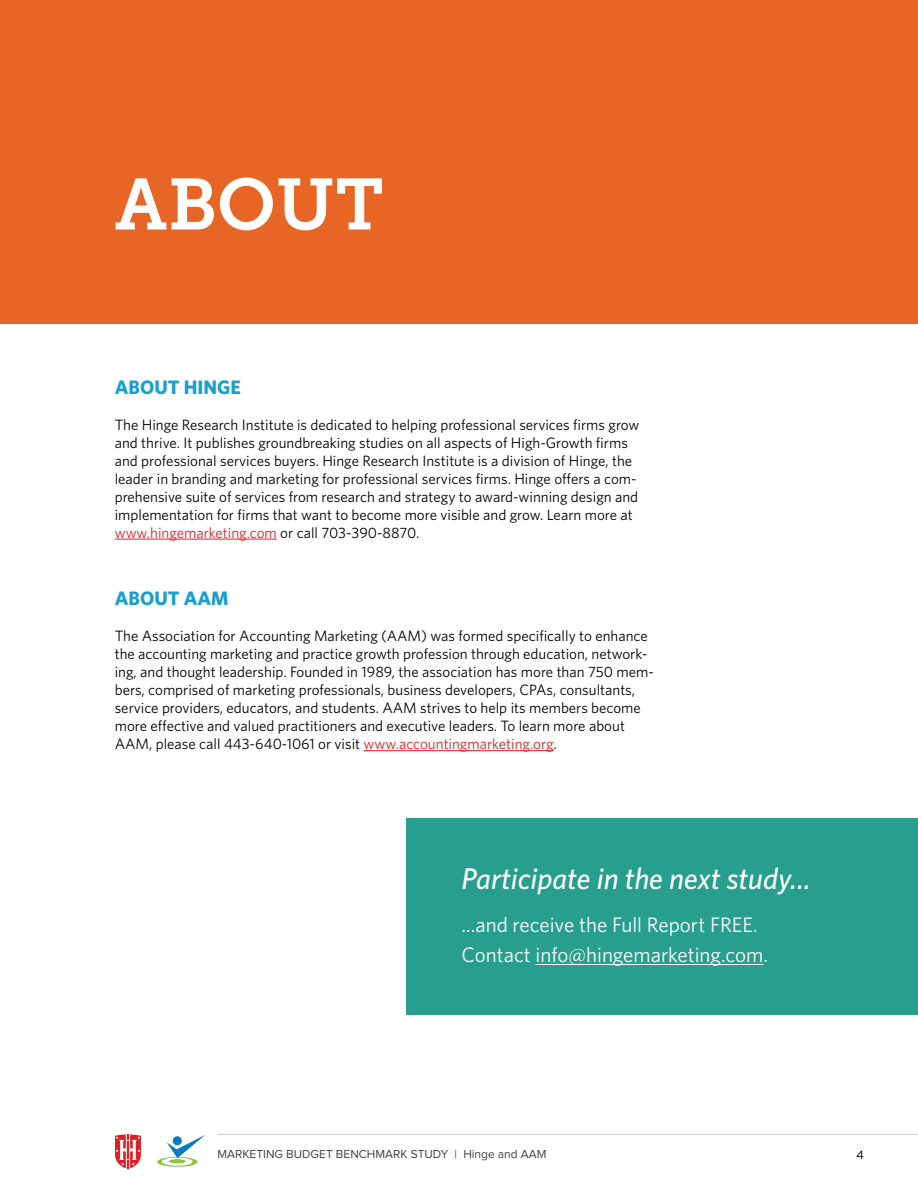
<style>
.page{position:relative;width:918px;height:1188px;background:#fff}
.page>*{position:absolute;margin:0;border:0;box-sizing:border-box;transform-origin:0 0}
.t1{font:72px "Museo Slab 700";letter-spacing:.005em;color:#fff}
.t2{font:italic 500 30px "Whitney";color:#fff}
.t3{font:21px/30px "Whitney";color:#fff}
.t4{font:700 19.5px "Whitney";color:#1b9fcf}
.t5{font:15px/18px "Whitney";color:#000}
.t6{font:12px "Proxima Nova";color:#3f4343}
.t7{font:11.85px "Gotham";color:#000}
.s1{color:#e11f26}
</style>
<div class="page">
<img style="left:157px;top:1134px;width:49px;height:33px">
<svg style="left:115px;top:1134px;width:26px;height:35px"></svg>
<hr style="left:218px;top:1134px;width:700px;height:1px;background:#cbcbcd">
<div style="left:0;top:0;width:918px;height:324px;background:#e76625"></div>
<hr style="left:115px;top:539px;width:162px;height:1px;background:#e11f26">
<hr style="left:364px;top:750px;width:190px;height:1px;background:#e11f26">
<div style="left:406px;top:819px;width:512px;height:196px;background:#279e8e"></div>
<hr style="left:536px;top:964px;width:227px;height:1px;background:#fff">
<h1 class="t1" style="left:115px;top:164px;width:271px">ABOUT</h1>
<h3 class="t4" style="left:115px;top:374px;width:128px">ABOUT HINGE</h3>
<p class="t5" style="left:115px;top:415px;width:526px">The Hinge Research Institute is dedicated to helping professional services firms grow and thrive. It publishes groundbreaking studies on all aspects of High-Growth firms and professional services buyers. Hinge Research Institute is a division of Hinge, the leader in branding and marketing for professional services firms. Hinge offers a com&shy;prehensive suite of services from research and strategy to award-winning design and implementation for firms that want to become more visible and grow. Learn more at <span class="s1">www.hingemarketing.com</span> or call 703-390-8870.</p>
<h3 class="t4" style="left:115px;top:585px;width:115px">ABOUT AAM</h3>
<p class="t5" style="left:115px;top:627px;width:541px">The Association for Accounting Marketing (AAM) was formed specifically to enhance the accounting marketing and practice growth profession through education, network&shy;ing, and thought leadership. Founded in 1989, the association has more than 750 mem&shy;bers, comprised of marketing professionals, business developers, CPAs, consultants, service providers, educators, and students. AAM strives to help its members become more effective and valued practitioners and executive leaders. To learn more about AAM, please call 443-640-1061 or visit <span class="s1">www.accountingmarketing.org</span>.</p>
<h2 class="t2" style="left:462px;top:859px;width:351px">Participate in the next study...</h2>
<h3 class="t3" style="left:462px;top:910px;width:308px">...and receive the Full Report FREE.<br>Contact info@hingemarketing.com.</h3>
<p class="t6" style="left:217px;top:1149px;width:330px">MARKETING BUDGET BENCHMARK STUDY | Hinge and AAM</p>
<p class="t7" style="left:856px;top:1148px;width:9px">4</p>
</div>
